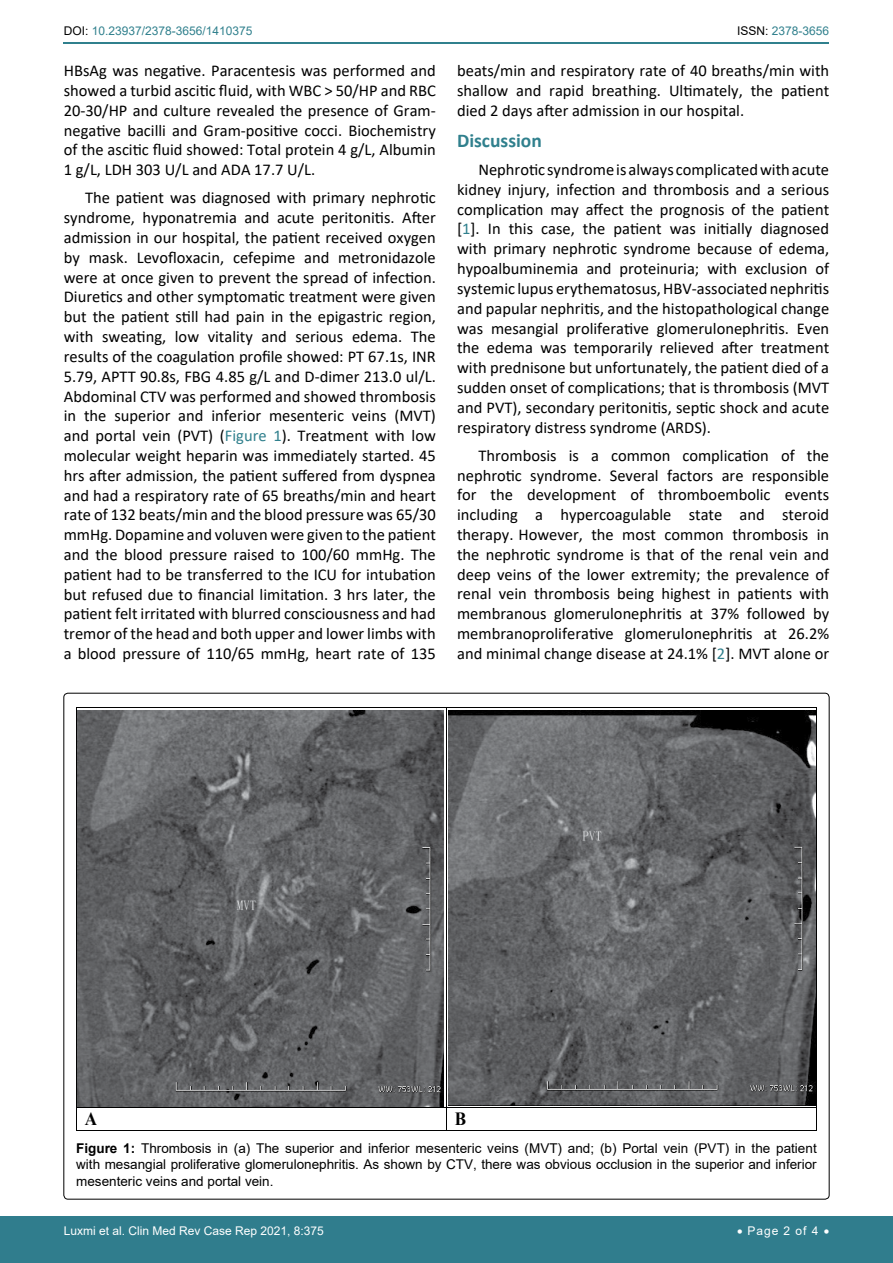
<style>
.page{position:relative;width:893px;height:1263px;background:#fff}
.page>*{position:absolute;margin:0;border:0;box-sizing:border-box;transform-origin:0 0}
.t1{font:700 19.5px "Calibri";color:#30808d}
.t2{font:700 18.6px "Times New Roman";color:#010101;scale:.92 1}
.t3{font:16.5px/19.8px "Calibri";color:#000;text-align:justify}
.t4{font:13.5px/16.2px "Arial";color:#000;text-align:justify}
.t5{font:12px "Arial";color:#fff}
.t6{font:12px "Arial";color:#30808d}
.s1{color:#000}
.s2{color:#30808d}
.s3{font-weight:700}
</style>
<div class="page">
<hr style="left:64px;top:43px;width:765px;height:1px;background:#30808d">
<div style="left:0;top:1217px;width:893px;height:46px;background:#307d8d"></div>
<hr style="left:77px;top:707px;width:369px;height:1px;background:#010101">
<hr style="left:447px;top:707px;width:369px;height:1px;background:#010101">
<hr style="left:76px;top:708px;width:1px;height:399px;background:#010101">
<hr style="left:446px;top:708px;width:1px;height:399px;background:#010101">
<hr style="left:816px;top:708px;width:1px;height:399px;background:#010101">
<hr style="left:77px;top:1107px;width:369px;height:1px;background:#010101">
<hr style="left:447px;top:1107px;width:369px;height:1px;background:#010101">
<svg style="left:76px;top:1107px;width:1px;height:24px"></svg>
<hr style="left:77px;top:1130px;width:369px;height:1px;background:#010101">
<svg style="left:446px;top:1107px;width:1px;height:24px"></svg>
<hr style="left:447px;top:1130px;width:369px;height:1px;background:#010101">
<svg style="left:816px;top:1107px;width:1px;height:24px"></svg>
<img style="left:78px;top:710px;width:366px;height:396px">
<img style="left:448px;top:710px;width:367px;height:396px">
<p class="t6" style="left:64px;top:23px;width:190px"><span class="s1">DOI:</span> 10.23937/2378-3656/1410375</p>
<p class="t6" style="left:737px;top:23px;width:94px"><span class="s1">ISSN:</span> 2378-3656</p>
<p class="t3" style="left:64px;top:60px;width:374px">HBsAg was negative. Paracentesis was performed and showed a turbid ascitic fluid, with WBC &gt; 50/HP and RBC 20-30/HP and culture revealed the presence of Gram&shy;negative bacilli and Gram-positive cocci. Biochemistry of the ascitic fluid showed: Total protein 4 g/L, Albumin 1 g/L, LDH 303 U/L and ADA 17.7 U/L.</p>
<p class="t3" style="left:64px;top:188px;width:374px;text-indent:21px">The patient was diagnosed with primary nephrotic syndrome, hyponatremia and acute peritonitis. After admission in our hospital, the patient received oxygen by mask. Levofloxacin, cefepime and metronidazole were at once given to prevent the spread of infection.<br>Diuretics and other symptomatic treatment were given but the patient still had pain in the epigastric region, with sweating, low vitality and serious edema. The results of the coagulation profile showed: PT 67.1s, INR 5.79, APTT 90.8s, FBG 4.85 g/L and D-dimer 213.0 ul/L.<br>Abdominal CTV was performed and showed thrombosis in the superior and inferior mesenteric veins (MVT) and portal vein (PVT) (<span class="s2">Figure 1</span>). Treatment with low molecular weight heparin was immediately started. 45 hrs after admission, the patient suffered from dyspnea and had a respiratory rate of 65 breaths/min and heart rate of 132 beats/min and the blood pressure was 65/30 mmHg. Dopamine and voluven were given to the patient and the blood pressure raised to 100/60 mmHg. The patient had to be transferred to the ICU for intubation but refused due to financial limitation. 3 hrs later, the patient felt irritated with blurred consciousness and had tremor of the head and both upper and lower limbs with a blood pressure of 110/65 mmHg, heart rate of 135</p>
<p class="t3" style="left:457px;top:60px;width:374px">beats/min and respiratory rate of 40 breaths/min with shallow and rapid breathing. Ultimately, the patient died 2 days after admission in our hospital.</p>
<p class="t1" style="left:457px;top:126px;width:86px">Discussion</p>
<p class="t3" style="left:457px;top:159px;width:374px;text-indent:21px">Nephrotic syndrome is always complicated with acute kidney injury, infection and thrombosis and a serious complication may affect the prognosis of the patient [<span class="s2">1</span>]. In this case, the patient was initially diagnosed with primary nephrotic syndrome because of edema, hypoalbuminemia and proteinuria; with exclusion of systemic lupus erythematosus, HBV-associated nephritis and papular nephritis, and the histopathological change was mesangial proliferative glomerulonephritis. Even the edema was temporarily relieved after treatment with prednisone but unfortunately, the patient died of a sudden onset of complications; that is thrombosis (MVT and PVT), secondary peritonitis, septic shock and acute respiratory distress syndrome (ARDS).</p>
<p class="t3" style="left:457px;top:445px;width:374px;text-indent:21px">Thrombosis is a common complication of the nephrotic syndrome. Several factors are responsible for the development of thromboembolic events including a hypercoagulable state and steroid therapy. However, the most common thrombosis in the nephrotic syndrome is that of the renal vein and deep veins of the lower extremity; the prevalence of renal vein thrombosis being highest in patients with membranous glomerulonephritis at 37% followed by membranoproliferative glomerulonephritis at 26.2% and minimal change disease at 24.1% [<span class="s2">2</span>]. MVT alone or</p>
<p class="t2" style="left:85px;top:1106px;width:15px">A</p>
<p class="t2" style="left:455px;top:1106px;width:14px">B</p>
<p class="t4" style="left:76px;top:1140px;width:742px"><span class="s3">Figure 1:</span> Thrombosis in (a) The superior and inferior mesenteric veins (MVT) and; (b) Portal vein (PVT) in the patient with mesangial proliferative glomerulonephritis. As shown by CTV, there was obvious occlusion in the superior and inferior mesenteric veins and portal vein.</p>
<p class="t5" style="left:64px;top:1223px;width:262px">Luxmi et al. Clin Med Rev Case Rep 2021, 8:375</p>
<p class="t5" style="left:737px;top:1223px;width:94px">• Page 2 of 4 •</p>
</div>
